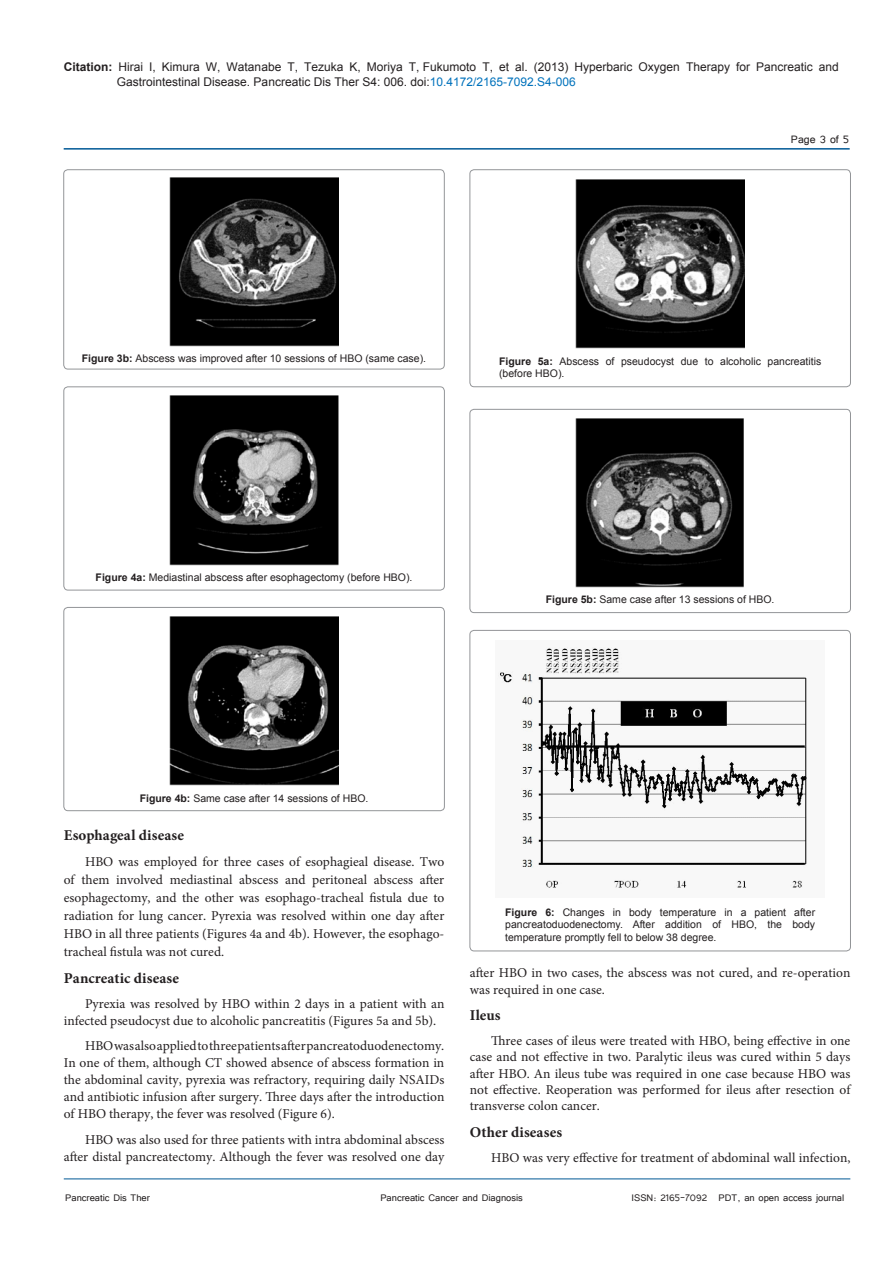
<style>
.page{position:relative;width:893px;height:1263px;background:#fff}
.page>*{position:absolute;margin:0;border:0;box-sizing:border-box;transform-origin:0 0}
.Sub-Hedding{font:700 15px "Minion Pro";letter-spacing:.01em;color:#231f20}
.t1{font:13.5px/17px "Minion Pro";color:#231f20;text-align:justify}
.t2{font:13.5px "Tunga";color:#231f20}
.t3{font:12px/15px "Arial";color:#231f20}
.t4{font:12px "Tunga";color:#231f20}
.t5{font:10.5px/12.6px "Arial";color:#231f20}
.s1{font-weight:700}
.s2{color:#0072bc}
</style>
<div class="page">
<hr style="left:64px;top:148px;width:786px;height:2px;background:#005996">
<hr style="left:64px;top:1179px;width:786px;height:1px;background:#005996">
<div style="left:64px;top:170px;width:380px;height:199px;border:1px solid #939598;border-radius:4px"></div>
<img style="left:170px;top:177px;width:168px;height:170px">
<div style="left:64px;top:387px;width:380px;height:203px;border:1px solid #939598;border-radius:4px"></div>
<img style="left:170px;top:396px;width:169px;height:169px">
<div style="left:64px;top:607px;width:380px;height:204px;border:1px solid #939598;border-radius:4px"></div>
<img style="left:170px;top:616px;width:169px;height:170px">
<div style="left:470px;top:170px;width:380px;height:217px;border:1px solid #939598;border-radius:4px"></div>
<img style="left:576px;top:179px;width:169px;height:170px">
<div style="left:470px;top:409px;width:380px;height:204px;border:1px solid #939598;border-radius:4px"></div>
<img style="left:576px;top:419px;width:168px;height:168px">
<div style="left:470px;top:630px;width:380px;height:321px;border:1px solid #939598;border-radius:4px"></div>
<img style="left:498px;top:647px;width:309px;height:241px">
<p class="t3" style="left:117px;top:59px;width:723px;text-indent:-53px"><span class="s1">Citation:</span> Hirai I, Kimura W, Watanabe T, Tezuka K, Moriya T, Fukumoto T, et al. (2013) Hyperbaric Oxygen Therapy for Pancreatic and<br>Gastrointestinal Disease. Pancreatic Dis Ther S4: 006. doi:<span class="s2">10.4172/2165-7092.S4-006</span></p>
<p class="t2" style="left:791px;top:131px;width:59px">Page 3 of 5</p>
<p class="t5" style="left:82px;top:352px;width:346px"><span class="s1">Figure 3b:</span> Abscess was improved after 10 sessions of HBO (same case).</p>
<p class="t5" style="left:499px;top:355px;width:324px"><span class="s1">Figure 5a:</span> Abscess of pseudocyst due to alcoholic pancreatitis (before HBO).</p>
<p class="t5" style="left:96px;top:571px;width:318px"><span class="s1">Figure 4a:</span> Mediastinal abscess after esophagectomy (before HBO).</p>
<p class="t5" style="left:546px;top:593px;width:230px"><span class="s1">Figure 5b:</span> Same case after 13 sessions of HBO.</p>
<p class="t5" style="left:140px;top:792px;width:230px"><span class="s1">Figure 4b:</span> Same case after 14 sessions of HBO.</p>
<p class="Sub-Hedding" style="left:64px;top:824px;width:122px">Esophageal disease</p>
<p class="t1" style="left:64px;top:853px;width:382px;line-height:18px;text-indent:21px">HBO was employed for three cases of esophagieal disease. Two of them involved mediastinal abscess and peritoneal abscess after esophagectomy, and the other was esophago-tracheal fistula due to radiation for lung cancer. Pyrexia was resolved within one day after HBO in all three patients (Figures 4a and 4b). However, the esophago&shy;tracheal fistula was not cured.</p>
<p class="Sub-Hedding" style="left:64px;top:967px;width:117px">Pancreatic disease</p>
<p class="t1" style="left:64px;top:995px;width:382px;text-indent:21px">Pyrexia was resolved by HBO within 2 days in a patient with an infected pseudocyst due to alcoholic pancreatitis (Figures 5a and 5b).</p>
<p class="t1" style="left:64px;top:1038px;width:382px;text-indent:21px">HBO was also applied to three patients after pancreatoduodenectomy.<br>In one of them, although CT showed absence of abscess formation in the abdominal cavity, pyrexia was refractory, requiring daily NSAIDs and antibiotic infusion after surgery. Three days after the introduction of HBO therapy, the fever was resolved (Figure 6).</p>
<p class="t1" style="left:64px;top:1131px;width:382px;text-align:right">HBO was also used for three patients with intra abdominal abscess after distal pancreatectomy. Although the fever was resolved one day</p>
<p class="t5" style="left:505px;top:906px;width:311px;text-align:justify"><span class="s1">Figure 6:</span> Changes in body temperature in a patient after pancreatoduodenectomy. After addition of HBO, the body temperature promptly fell to below 38 degree.</p>
<p class="t1" style="left:470px;top:965px;width:382px;line-height:16.4px">after HBO in two cases, the abscess was not cured, and re-operation was required in one case.</p>
<p class="Sub-Hedding" style="left:470px;top:1005px;width:32px">Ileus</p>
<p class="t1" style="left:470px;top:1033px;width:382px;line-height:16.4px;text-indent:21px">Three cases of ileus were treated with HBO, being effective in one case and not effective in two. Paralytic ileus was cured within 5 days after HBO. An ileus tube was required in one case because HBO was not effective. Reoperation was performed for ileus after resection of transverse colon cancer.</p>
<p class="Sub-Hedding" style="left:470px;top:1121px;width:94px">Other diseases</p>
<p class="t1" style="left:491px;top:1149px;width:361px">HBO was very effective for treatment of abdominal wall infection,</p>
<p class="t4" style="left:65px;top:1189px;width:86px">Pancreatic Dis Ther</p>
<p class="t4" style="left:380px;top:1189px;width:144px">Pancreatic Cancer and Diagnosis</p>
<p class="t4" style="left:632px;top:1189px;width:214px">ISSN: 2165-7092 PDT, an open access journal</p>
</div>
